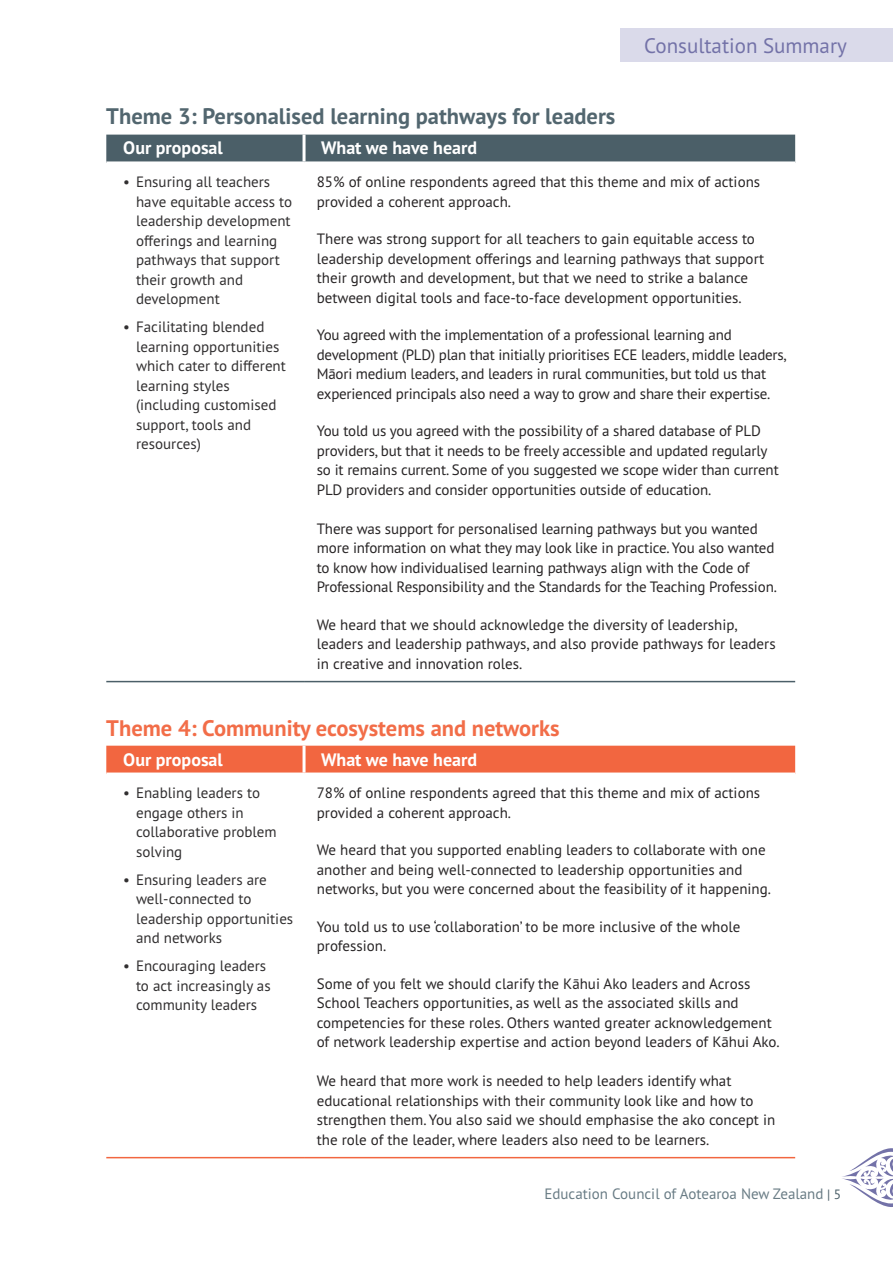
<style>
.page{position:relative;width:893px;height:1263px;background:#fff}
.page>*{position:absolute;margin:0;border:0;box-sizing:border-box;transform-origin:0 0}
.heading{font:700 22.5px "PT Sans Pro";color:#52666f}
.heading-2{font:700 22.5px "PT Sans Pro";color:#f26d48}
.t1{font:21px "PT Sans Pro";color:#7372a8}
.body{font:700 18px "PT Sans Pro";color:#fff}
.table_text{font:15px/19.5px "PT Sans Pro";color:#282526}
.t2{font:15px/19.5px "PT Sans Pro";color:#312f30}
.t3{font:15px "PT Sans Pro";color:#697c85}
.s1{font-size:13.5px;color:#4b5f68}
</style>
<div class="page">
<div style="left:106px;top:135px;width:689px;height:26px;background:#4b5f68"></div>
<hr style="left:303px;top:135px;width:3px;height:26px;background:#fff">
<hr style="left:106px;top:681px;width:198px;height:1px;background:#4b5f68">
<hr style="left:304px;top:681px;width:491px;height:1px;background:#4b5f68">
<div style="left:106px;top:746px;width:689px;height:26px;background:#f26640"></div>
<hr style="left:106px;top:1157px;width:198px;height:1px;background:#f26640">
<hr style="left:304px;top:1157px;width:491px;height:1px;background:#f26640">
<hr style="left:303px;top:746px;width:3px;height:26px;background:#fff">
<div style="left:621px;top:28px;width:272px;height:34px;background:#dadaea"></div>
<svg style="left:842px;top:1148px;width:51px;height:59px"></svg>
<h2 class="t1" style="left:644px;top:32px;width:204px">Consultation Summary</h2>
<p class="heading" style="left:106px;top:101px;width:511px">Theme 3: Personalised learning pathways for leaders</p>
<p class="body" style="left:123px;top:136px;width:101px">Our proposal</p>
<p class="body" style="left:321px;top:136px;width:158px">What we have heard</p>
<p class="t2" style="left:136px;top:172px;width:158px;text-indent:-13px">• Ensuring all teachers have equitable access to leadership development offerings and learning pathways that support their growth and development</p>
<p class="t2" style="left:136px;top:317px;width:151px;text-indent:-13px">• Facilitating blended learning opportunities which cater to different learning styles (including customised support, tools and resources)</p>
<p class="table_text" style="left:317px;top:172px;width:445px">85% of online respondents agreed that this theme and mix of actions provided a coherent approach.</p>
<p class="table_text" style="left:317px;top:229px;width:449px">There was strong support for all teachers to gain equitable access to leadership development offerings and learning pathways that support their growth and development, but that we need to strike a balance between digital tools and face-to-face development opportunities.</p>
<p class="table_text" style="left:317px;top:325px;width:472px">You agreed with the implementation of a professional learning and development (PLD) plan that initially prioritises ECE leaders, middle leaders, Māori medium leaders, and leaders in rural communities, but told us that experienced principals also need a way to grow and share their expertise.</p>
<p class="table_text" style="left:317px;top:421px;width:463px">You told us you agreed with the possibility of a shared database of PLD providers, but that it needs to be freely accessible and updated regularly so it remains current. Some of you suggested we scope wider than current PLD providers and consider opportunities outside of education.</p>
<p class="table_text" style="left:317px;top:518px;width:462px">There was support for personalised learning pathways but you wanted more information on what they may look like in practice. You also wanted to know how individualised learning pathways align with the Code of Professional Responsibility and the Standards for the Teaching Profession.</p>
<p class="table_text" style="left:317px;top:614px;width:460px">We heard that we should acknowledge the diversity of leadership, leaders and leadership pathways, and also provide pathways for leaders in creative and innovation roles.</p>
<p class="heading-2" style="left:106px;top:713px;width:455px">Theme 4: Community ecosystems and networks</p>
<p class="body" style="left:123px;top:747px;width:101px">Our proposal</p>
<p class="body" style="left:321px;top:747px;width:158px">What we have heard</p>
<p class="t2" style="left:136px;top:783px;width:142px;text-indent:-13px">• Enabling leaders to engage others in collaborative problem solving</p>
<p class="t2" style="left:136px;top:869px;width:159px;text-indent:-13px">• Ensuring leaders are well-connected to leadership opportunities and networks</p>
<p class="t2" style="left:136px;top:956px;width:136px;text-indent:-13px">• Encouraging leaders to act increasingly as community leaders</p>
<p class="table_text" style="left:317px;top:783px;width:445px">78% of online respondents agreed that this theme and mix of actions provided a coherent approach.</p>
<p class="table_text" style="left:317px;top:840px;width:456px">We heard that you supported enabling leaders to collaborate with one another and being well-connected to leadership opportunities and networks, but you were concerned about the feasibility of it happening.</p>
<p class="table_text" style="left:317px;top:916px;width:425px">You told us to use ‘collaboration’ to be more inclusive of the whole profession.</p>
<p class="table_text" style="left:317px;top:973px;width:464px">Some of you felt we should clarify the Kāhui Ako leaders and Across School Teachers opportunities, as well as the associated skills and competencies for these roles. Others wanted greater acknowledgement of network leadership expertise and action beyond leaders of Kāhui Ako.</p>
<p class="table_text" style="left:317px;top:1071px;width:460px">We heard that more work is needed to help leaders identify what educational relationships with their community look like and how to strengthen them. You also said we should emphasise the ako concept in the role of the leader, where leaders also need to be learners.</p>
<p class="t3" style="left:544px;top:1184px;width:298px">Education Council of Aotearoa New Zealand <span class="s1">| 5</span></p>
</div>
